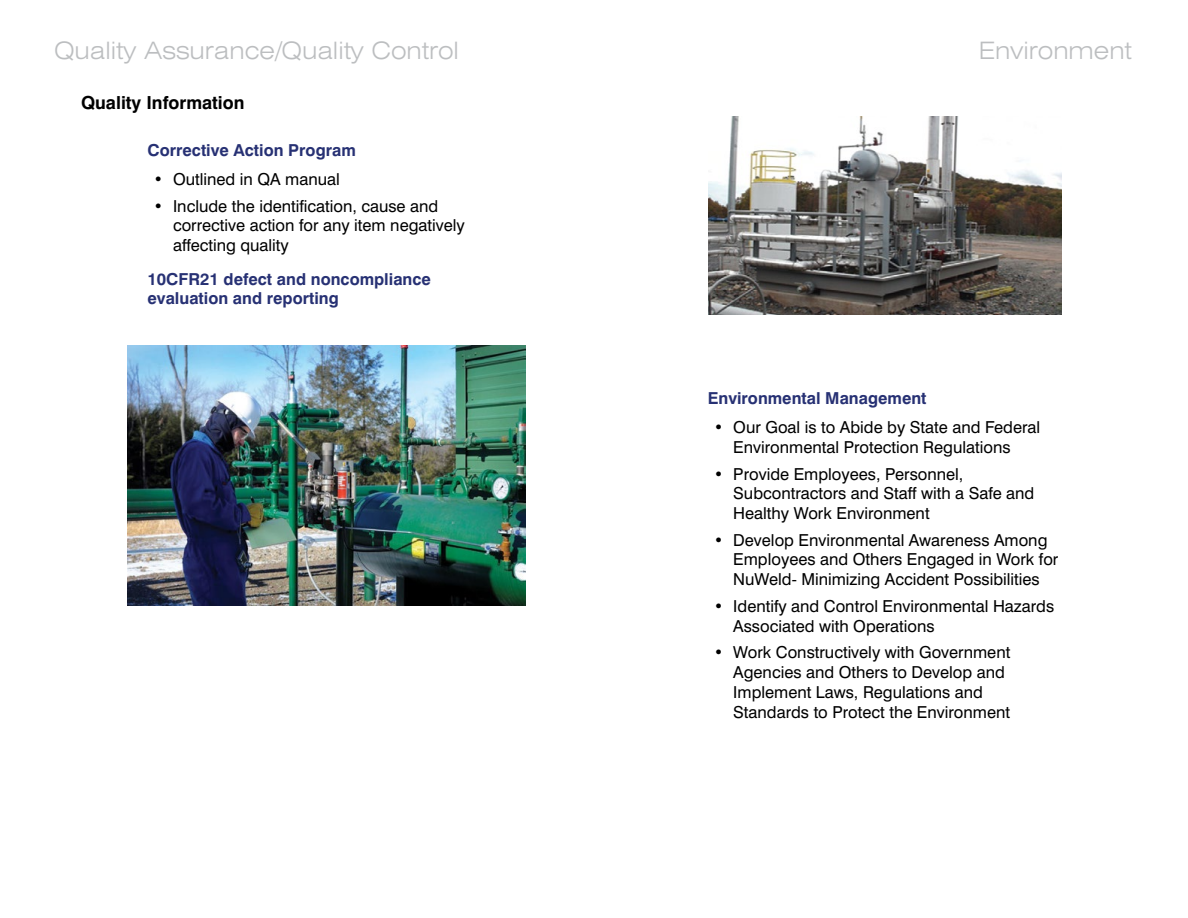
<style>
.page{position:relative;width:1188px;height:918px;background:#fff}
.page>*{position:absolute;margin:0;border:0;box-sizing:border-box;transform-origin:0 0}
.t1{font:300 expanded 24px "Swiss 721 BT";color:#bcbec0}
.t2{font:700 18px "Swiss 721 BT";color:#000}
.t3{font:16.5px/19.8px "Swiss 721 BT";color:#000}
.t4{font:700 16.5px/19.8px "Swiss 721 BT";color:#273174}
</style>
<div class="page">
<img style="left:127px;top:346px;width:399px;height:259px">
<img style="left:709px;top:117px;width:352px;height:198px">
<h1 class="t1" style="left:54px;top:36px;width:406px">Quality Assurance/Quality Control</h1>
<h1 class="t1" style="left:979px;top:36px;width:155px">Environment</h1>
<p class="t2" style="left:81px;top:92px;width:165px">Quality Information</p>
<p class="t4" style="left:148px;top:141px;width:210px">Corrective Action Program</p>
<p class="t3" style="left:154px;top:169px;width:188px">• Outlined in QA manual</p>
<p class="t3" style="left:173px;top:196px;width:293px;text-indent:-20px">• Include the identification, cause and corrective action for any item negatively affecting quality</p>
<p class="t4" style="left:148px;top:269px;width:285px">10CFR21 defect and noncompliance evaluation and reporting</p>
<p class="t4" style="left:708px;top:389px;width:220px">Environmental Management</p>
<p class="t3" style="left:733px;top:417px;width:309px;text-indent:-20px">• Our Goal is to Abide by State and Federal<br>Environmental Protection Regulations</p>
<p class="t3" style="left:733px;top:464px;width:303px;text-indent:-20px">• Provide Employees, Personnel,<br>Subcontractors and Staff with a Safe and<br>Healthy Work Environment</p>
<p class="t3" style="left:733px;top:530px;width:327px;text-indent:-20px">• Develop Environmental Awareness Among<br>Employees and Others Engaged in Work for<br>NuWeld- Minimizing Accident Possibilities</p>
<p class="t3" style="left:733px;top:596px;width:323px;text-indent:-20px">• Identify and Control Environmental Hazards<br>Associated with Operations</p>
<p class="t3" style="left:733px;top:642px;width:279px;text-indent:-20px">• Work Constructively with Government Agencies and Others to Develop and Implement Laws, Regulations and Standards to Protect the Environment</p>
</div>
